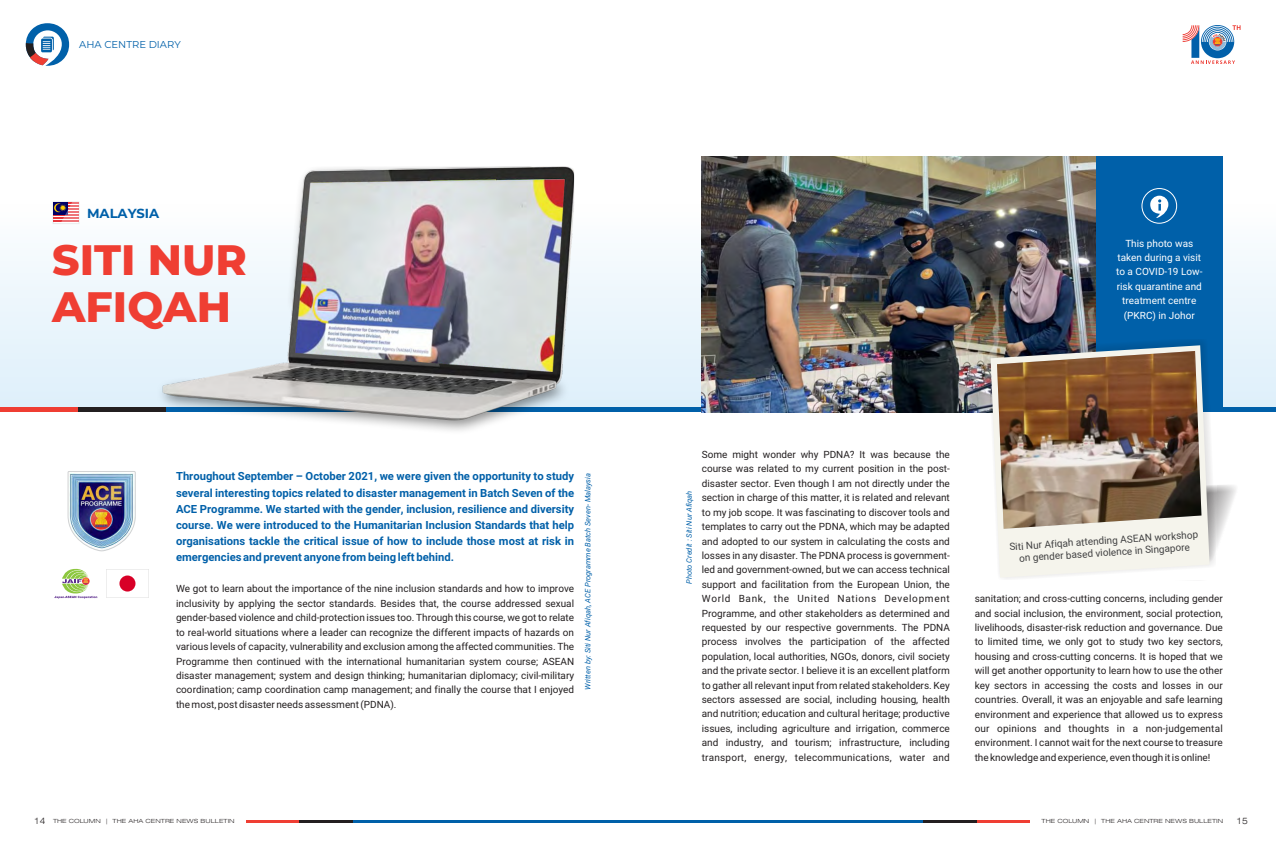
<style>
.page{position:relative;width:1276px;height:851px;background:#fff}
.page>*{position:absolute;margin:0;border:0;box-sizing:border-box;transform-origin:0 0}
.t1{font:800 42.5px/46.9px "Montserrat";color:#ef3e33}
.t2{font:700 13.12px "Montserrat";color:#0060a9}
.t3{font:700 11.25px/16.2px "Roboto";color:#0060a9;text-align:justify}
.t4{font:10px/14.4px "Roboto";color:#231f20;text-align:justify}
.t5{font:10px/14.4px "Roboto";color:#fff;text-align:center}
.t6{font:10px/12px "Roboto";color:#404041;text-align:center}
.t7{font:10px "Montserrat";color:#0060a9}
.t8{font:300 expanded 8.75px "Swiss 721 BT";color:#231f20}
.t9{font:italic 7.5px "Roboto";color:#0060a9}
.t10{font:300 expanded 5.62px "Swiss 721 BT";color:#231f20;scale:1.16 1}
.s1{font-size:8.75px}
</style>
<div class="page">
<div style="left:0;top:187px;width:1276px;height:221px;background:linear-gradient(to bottom,#fefefe,#ddeffa)"></div>
<hr style="left:0;top:408px;width:78px;height:4px;background:#ef3e33">
<hr style="left:78px;top:408px;width:88px;height:4px;background:#231f20">
<hr style="left:166px;top:408px;width:1110px;height:4px;background:#0060a9">
<hr style="left:976px;top:820px;width:54px;height:2px;background:#ef3e33">
<hr style="left:923px;top:820px;width:53px;height:2px;background:#231f20">
<hr style="left:638px;top:820px;width:285px;height:2px;background:#0060a9">
<hr style="left:246px;top:820px;width:53px;height:2px;background:#ef3e33">
<hr style="left:299px;top:820px;width:54px;height:2px;background:#231f20">
<hr style="left:353px;top:820px;width:285px;height:2px;background:#0060a9">
<svg style="left:26px;top:23px;width:43px;height:43px"></svg>
<svg style="left:1182px;top:25px;width:58px;height:39px"></svg>
<div style="left:1095px;top:156px;width:127px;height:256px;background:#0060a9"></div>
<img style="left:702px;top:156px;width:393px;height:256px">
<div style="left:988px;top:339px;width:228px;height:241px;background:#231f20;opacity:.15"></div>
<svg style="left:990px;top:345px;width:219px;height:232px"></svg>
<svg style="left:997px;top:351px;width:243px;height:223px"></svg>
<img style="left:997px;top:351px;width:204px;height:177px">
<img style="left:151px;top:166px;width:423px;height:265px">
<img style="left:296px;top:180px;width:269px;height:191px">
<div style="left:53px;top:201px;width:26px;height:23px;background:#f1f1f2"></div>
<svg style="left:53px;top:202px;width:26px;height:22px"></svg>
<img style="left:67px;top:471px;width:69px;height:80px">
<svg style="left:1141px;top:188px;width:36px;height:36px"></svg>
<svg style="left:1150px;top:196px;width:18px;height:22px"></svg>
<svg style="left:54px;top:568px;width:43px;height:30px"></svg>
<svg style="left:106px;top:569px;width:43px;height:28px"></svg>
<div style="left:119px;top:575px;width:16px;height:16px;background:#d80027;border-radius:50%"></div>
<p class="t7" style="left:79px;top:38px;width:103px">AHA CENTRE DIARY</p>
<h2 class="t2" style="left:87px;top:206px;width:74px">MALAYSIA</h2>
<h1 class="t1" style="left:52px;top:236px;width:196px">SITI NUR<br>AFIQAH</h1>
<p class="t3" style="left:176px;top:469px;width:400px">Throughout September – October 2021, we were given the opportunity to study several interesting topics related to disaster management in Batch Seven of the ACE Programme. We started with the gender, inclusion, resilience and diversity course. We were introduced to the Humanitarian Inclusion Standards that help organisations tackle the critical issue of how to include those most at risk in emergencies and prevent anyone from being left behind.</p>
<p class="t4" style="left:176px;top:582px;width:400px">We got to learn about the importance of the nine inclusion standards and how to improve inclusivity by applying the sector standards. Besides that, the course addressed sexual gender-based violence and child-protection issues too. Through this course, we got to relate to real-world situations where a leader can recognize the different impacts of hazards on various levels of capacity, vulnerability and exclusion among the affected communities. The Programme then continued with the international humanitarian system course; ASEAN disaster management; system and design thinking; humanitarian diplomacy; civil-military coordination; camp coordination camp management; and finally the course that I enjoyed the most, post disaster needs assessment (PDNA).</p>
<p class="t9" style="left:585px;top:689px;width:218px;rotate:-90deg">Written by: Siti Nur Afiqah, ACE Programme Batch Seven- Malaysia</p>
<p class="t5" style="left:1116px;top:237px;width:88px">This photo was taken during a visit to a COVID-19 Low&shy;risk quarantine and treatment centre (PKRC) in Johor</p>
<p class="t9" style="left:686px;top:584px;width:95px;rotate:-90deg">Photo Credit : Siti Nur Afiqah</p>
<p class="t4" style="left:702px;top:448px;width:250px">Some might wonder why PDNA? It was because the course was related to my current position in the post&shy;disaster sector. Even though I am not directly under the section in charge of this matter, it is related and relevant to my job scope. It was fascinating to discover tools and templates to carry out the PDNA, which may be adapted and adopted to our system in calculating the costs and losses in any disaster. The PDNA process is government&shy;led and government-owned, but we can access technical support and facilitation from the European Union, the World Bank, the United Nations Development Programme, and other stakeholders as determined and requested by our respective governments. The PDNA process involves the participation of the affected population, local authorities, NGOs, donors, civil society and the private sector. I believe it is an excellent platform to gather all relevant input from related stakeholders. Key sectors assessed are social, including housing, health and nutrition; education and cultural heritage; productive issues, including agriculture and irrigation, commerce and industry, and tourism; infrastructure, including transport, energy, telecommunications, water and</p>
<p class="t6" style="left:1009px;top:542px;width:190px;rotate:-4deg">Siti Nur Afiqah attending ASEAN workshop on gender based violence in Singapore</p>
<p class="t4" style="left:974px;top:592px;width:250px">sanitation; and cross-cutting concerns, including gender and social inclusion, the environment, social protection, livelihoods, disaster-risk reduction and governance. Due to limited time, we only got to study two key sectors, housing and cross-cutting concerns. It is hoped that we will get another opportunity to learn how to use the other key sectors in accessing the costs and losses in our countries. Overall, it was an enjoyable and safe learning environment and experience that allowed us to express our opinions and thoughts in a non-judgemental environment. I cannot wait for the next course to treasure the knowledge and experience, even though it is online!</p>
<p class="t10" style="left:34px;top:818px;width:174px"><span class="s1">14</span> THE COLUMN | THE AHA CENTRE NEWS BULLETIN</p>
<p class="t10" style="left:1041px;top:818px;width:158px">THE COLUMN | THE AHA CENTRE NEWS BULLETIN</p>
<p class="t8" style="left:1236px;top:817px;width:13px">15</p>
</div>
